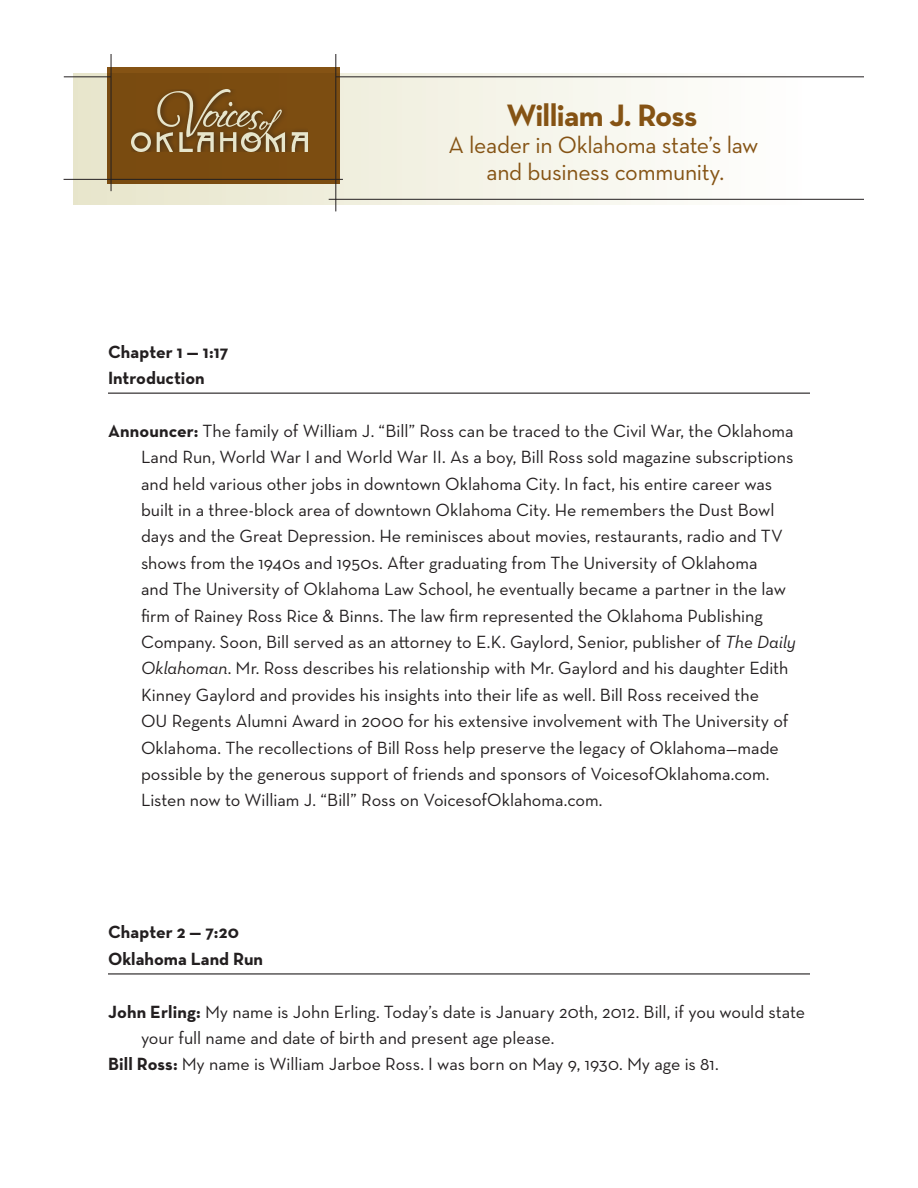
<style>
.page{position:relative;width:918px;height:1188px;background:#fff}
.page>*{position:absolute;margin:0;border:0;box-sizing:border-box;transform-origin:0 0}
.t1{font:700 31.5px "Neutraface Text";letter-spacing:-.02em;color:#855314}
.t2{font:24px/27px "Neutraface Text";letter-spacing:-.015em;color:#855314;text-align:center}
.Body_Text{font:18px/26.4px "Neutraface Text";letter-spacing:-.005em;color:#231f20}
.Chapter_Title{font:700 18px "Neutraface Text";color:#231f20}
.Chapter_Number{font:700 18px "Neutraface Text";color:#231f20}
.s1{font-weight:700}
.s2{font-style:italic}
</style>
<div class="page">
<hr style="left:108px;top:393px;width:702px;height:1px;background:#231f20">
<hr style="left:108px;top:973px;width:702px;height:2px;background:#231f20">
<div style="left:74px;top:73px;width:757px;height:132px;background:linear-gradient(to right,#e7e5ca,#fff)"></div>
<div style="left:107px;top:68px;width:232px;height:116px;background:#7b4c10"></div>
<img style="left:131px;top:89px;width:176px;height:63px">
<hr style="left:336px;top:77px;width:528px;height:1px;background:#231f20">
<hr style="left:64px;top:77px;width:47px;height:1px;background:#231f20">
<hr style="left:329px;top:199px;width:535px;height:1px;background:#231f20">
<hr style="left:64px;top:179px;width:279px;height:1px;background:#231f20">
<hr style="left:111px;top:54px;width:1px;height:137px;background:#231f20">
<hr style="left:336px;top:54px;width:1px;height:157px;background:#231f20">
<p class="t1" style="left:506px;top:95px;width:192px">William J. Ross</p>
<p class="t2" style="left:448px;top:131px;width:311px">A leader in Oklahoma state’s law and business community.</p>
<p class="Chapter_Number" style="left:108px;top:340px;width:122px">Chapter 1 — 1:17</p>
<p class="Chapter_Title" style="left:108px;top:366px;width:98px">Introduction</p>
<p class="Body_Text" style="left:141px;top:417px;width:656px;text-indent:-33px"><span class="s1">Announcer:</span> The family of William J. “Bill” Ross can be traced to the Civil War, the Oklahoma Land Run, World War I and World War II. As a boy, Bill Ross sold magazine subscriptions and held various other jobs in downtown Oklahoma City. In fact, his entire career was built in a three-block area of downtown Oklahoma City. He remembers the Dust Bowl days and the Great Depression. He reminisces about movies, restaurants, radio and TV shows from the 1940s and 1950s. After graduating from The University of Oklahoma<br>and The University of Oklahoma Law School, he eventually became a partner in the law firm of Rainey Ross Rice &amp; Binns. The law firm represented the Oklahoma Publishing Company. Soon, Bill served as an attorney to E.K. Gaylord, Senior, publisher of <span class="s2">The Daily Oklahoman</span>. Mr. Ross describes his relationship with Mr. Gaylord and his daughter Edith Kinney Gaylord and provides his insights into their life as well. Bill Ross received the<br>OU Regents Alumni Award in 2000 for his extensive involvement with The University of Oklahoma. The recollections of Bill Ross help preserve the legacy of Oklahoma—made possible by the generous support of friends and sponsors of VoicesofOklahoma.com.<br>Listen now to William J. “Bill” Ross on VoicesofOklahoma.com.</p>
<p class="Chapter_Number" style="left:108px;top:921px;width:133px">Chapter 2 — 7:20</p>
<p class="Chapter_Title" style="left:108px;top:947px;width:157px">Oklahoma Land Run</p>
<p class="Body_Text" style="left:141px;top:998px;width:666px;text-indent:-33px"><span class="s1">John Erling:</span> My name is John Erling. Today’s date is January 20th, 2012. Bill, if you would state your full name and date of birth and present age please.</p>
<p class="Body_Text" style="left:108px;top:1051px;width:612px"><span class="s1">Bill Ross:</span> My name is William Jarboe Ross. I was born on May 9, 1930. My age is 81.</p>
</div>
